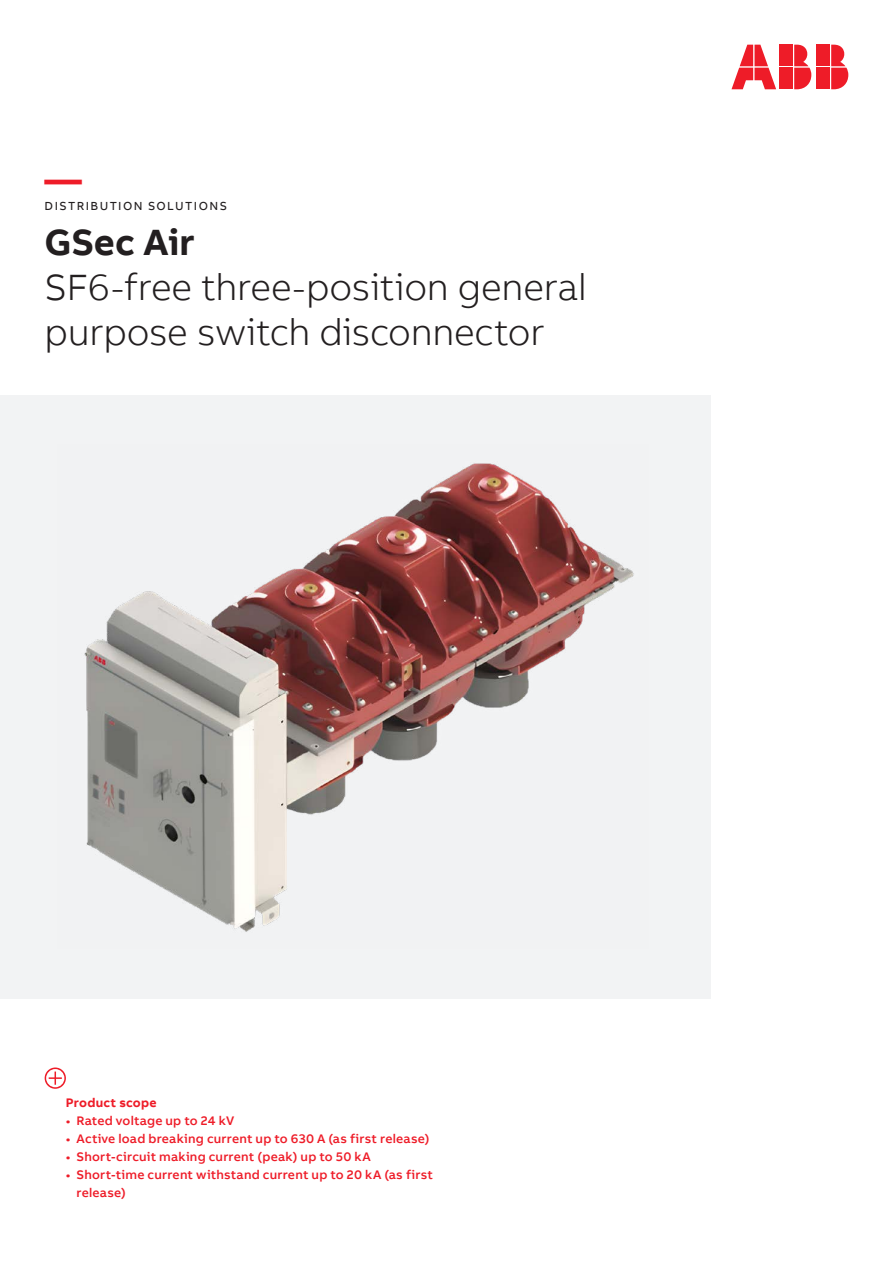
<style>
.page{position:relative;width:893px;height:1263px;background:#fff}
.page>*{position:absolute;margin:0;border:0;box-sizing:border-box;transform-origin:0 0}
.t1{font:300 37.5px/45px "AB Bvoice";letter-spacing:-.01em;color:#231f20}
.t2{font:700 37.5px "AB Bvoice";color:#231f20}
.t3{font:700 37.5px "AB Bvoice";color:#ee1c28}
.t4{font:500 12.75px/18px "AB Bvoice";letter-spacing:.015em;color:#ee1c28}
.t5{font:700 12.75px "AB Bvoice";letter-spacing:.015em;color:#ee1c28}
.t6{font:12px "AB Bvoice";letter-spacing:.12em;color:#231f20}
</style>
<div class="page">
<div style="left:817px;top:45px;width:13px;height:21px;background:#ee1c28"></div>
<div style="left:817px;top:68px;width:13px;height:21px;background:#ee1c28"></div>
<svg style="left:831px;top:45px;width:17px;height:44px"></svg>
<svg style="left:731px;top:45px;width:45px;height:44px"></svg>
<div style="left:780px;top:45px;width:13px;height:21px;background:#ee1c28"></div>
<div style="left:780px;top:68px;width:13px;height:21px;background:#ee1c28"></div>
<svg style="left:794px;top:45px;width:17px;height:44px"></svg>
<svg style="left:45px;top:1067px;width:21px;height:22px"></svg>
<div style="left:0;top:396px;width:711px;height:603px;background:#f2f3f4"></div>
<img style="left:84px;top:463px;width:550px;height:469px">
<h1 class="t3" style="left:45px;top:155px;width:39px">—</h1>
<p class="t6" style="left:45px;top:199px;width:184px">DISTRIBUTION SOLUTIONS</p>
<h1 class="t2" style="left:45px;top:218px;width:152px">GSec Air</h1>
<h1 class="t1" style="left:45px;top:265px;width:544px">SF6-free three-position general purpose switch disconnector</h1>
<p class="t5" style="left:66px;top:1094px;width:92px">Product scope</p>
<p class="t4" style="left:66px;top:1111px;width:170px">• Rated voltage up to 24 kV</p>
<p class="t4" style="left:66px;top:1129px;width:365px">• Active load breaking current up to 630 A (as first release)</p>
<p class="t4" style="left:66px;top:1147px;width:306px">• Short-circuit making current (peak) up to 50 kA</p>
<p class="t4" style="left:77px;top:1165px;width:358px;text-indent:-11px">• Short-time current withstand current up to 20 kA (as first release)</p>
</div>
